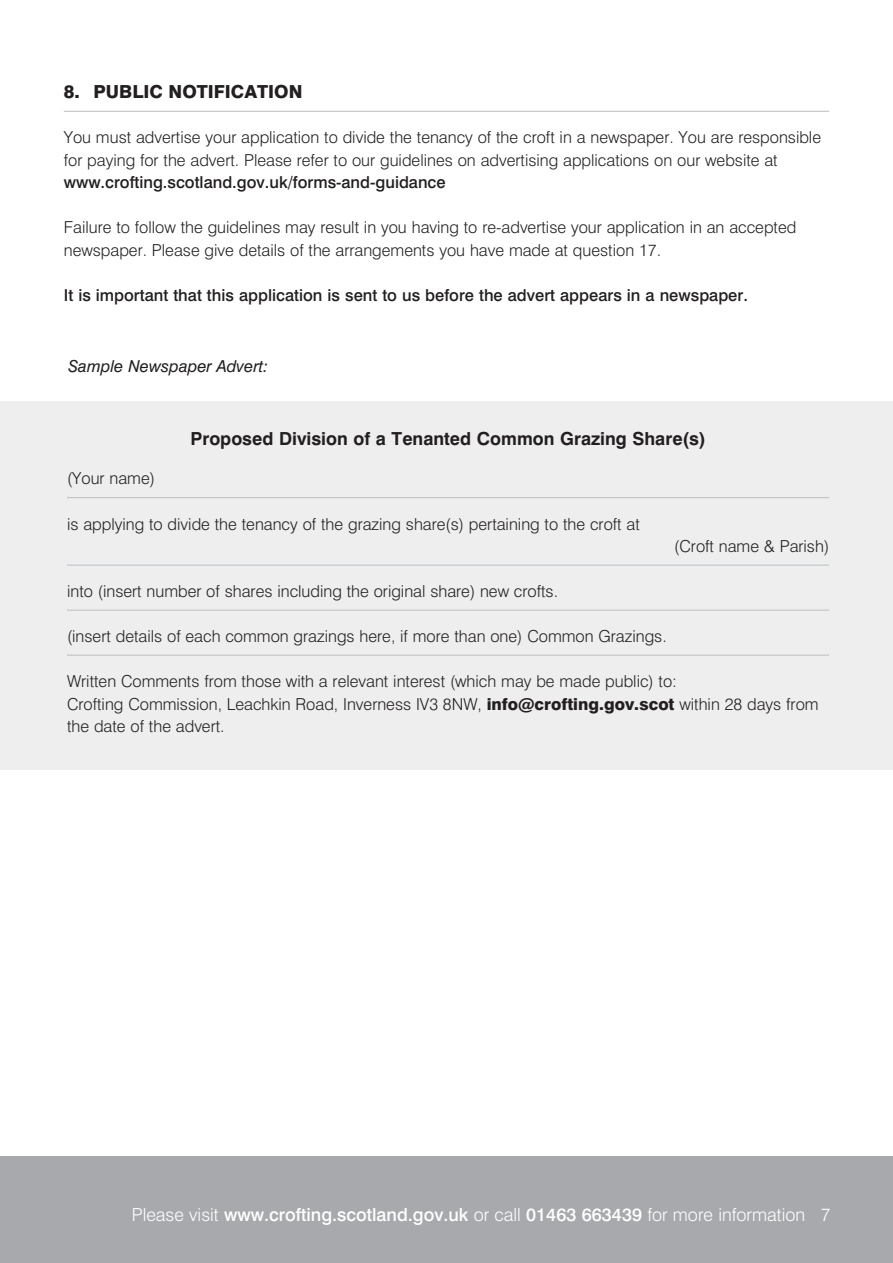
<style>
.page{position:relative;width:893px;height:1263px;background:#fff}
.page>*{position:absolute;margin:0;border:0;box-sizing:border-box;transform-origin:0 0}
.t1{font:500 18px "Swiss 721 BT";color:#fff}
.t2{font:700 18px "Swiss 721 BT";color:#231f20}
.t3{font:800 18px "Swiss 721 BT";color:#231f20}
.t4{font:300 16.5px/22.5px "Swiss 721 BT";color:#231f20}
.t5{font:500 16.5px "Swiss 721 BT";color:#231f20}
.t6{font:italic 16.5px "Swiss 721 BT";color:#231f20}
.s1{font-weight:800}
.s2{font-weight:300}
</style>
<div class="page">
<div style="left:0;top:402px;width:893px;height:368px;background:#eeeeef"></div>
<hr style="left:64px;top:111px;width:765px;height:1px;background:#bcbec0">
<hr style="left:67px;top:497px;width:762px;height:1px;background:#bcbec0">
<hr style="left:67px;top:565px;width:762px;height:1px;background:#bcbec0">
<hr style="left:67px;top:610px;width:762px;height:1px;background:#bcbec0">
<hr style="left:67px;top:655px;width:762px;height:1px;background:#bcbec0">
<div style="left:1px;top:1157px;width:892px;height:106px;background:#a7a9ac"></div>
<p class="t3" style="left:64px;top:81px;width:240px">8. PUBLIC NOTIFICATION</p>
<p class="t4" style="left:64px;top:126px;width:759px">You must advertise your application to divide the tenancy of the croft in a newspaper. You are responsible for paying for the advert. Please refer to our guidelines on advertising applications on our website at</p>
<p class="t5" style="left:64px;top:172px;width:383px">www.crofting.scotland.gov.uk/forms-and-guidance</p>
<p class="t4" style="left:64px;top:216px;width:734px">Failure to follow the guidelines may result in you having to re-advertise your application in an accepted newspaper. Please give details of the arrangements you have made at question 17.</p>
<p class="t5" style="left:64px;top:285px;width:686px">It is important that this application is sent to us before the advert appears in a newspaper.</p>
<p class="t6" style="left:68px;top:356px;width:201px">Sample Newspaper Advert:</p>
<p class="t2" style="left:190px;top:428px;width:517px">Proposed Division of a Tenanted Common Grazing Share(s)</p>
<p class="t4" style="left:67px;top:467px;width:89px">(Your name)</p>
<p class="t4" style="left:67px;top:512px;width:574px">is applying to divide the tenancy of the grazing share(s) pertaining to the croft at</p>
<p class="t4" style="left:674px;top:535px;width:156px">(Croft name &amp; Parish)</p>
<p class="t4" style="left:67px;top:580px;width:493px">into (insert number of shares including the original share) new crofts.</p>
<p class="t4" style="left:67px;top:625px;width:601px">(insert details of each common grazings here, if more than one) Common Grazings.</p>
<p class="t4" style="left:67px;top:670px;width:753px">Written Comments from those with a relevant interest (which may be made public) to:<br>Crofting Commission, Leachkin Road, Inverness IV3 8NW, <span class="s1">info@crofting.gov.scot</span> within 28 days from the date of the advert.</p>
<p class="t1" style="left:132px;top:1203px;width:700px"><span class="s2">Please visit</span> www.crofting.scotland.gov.uk <span class="s2">or call</span> 01463 663439 <span class="s2">for more information 7</span></p>
<p class="t1" style="left:64px;top:1203px;width:704px"><span class="s2">7 Please visit</span> www.crofting.scotland.gov.uk <span class="s2">or call</span> 01463 663439 <span class="s2">for more information</span></p>
</div>
